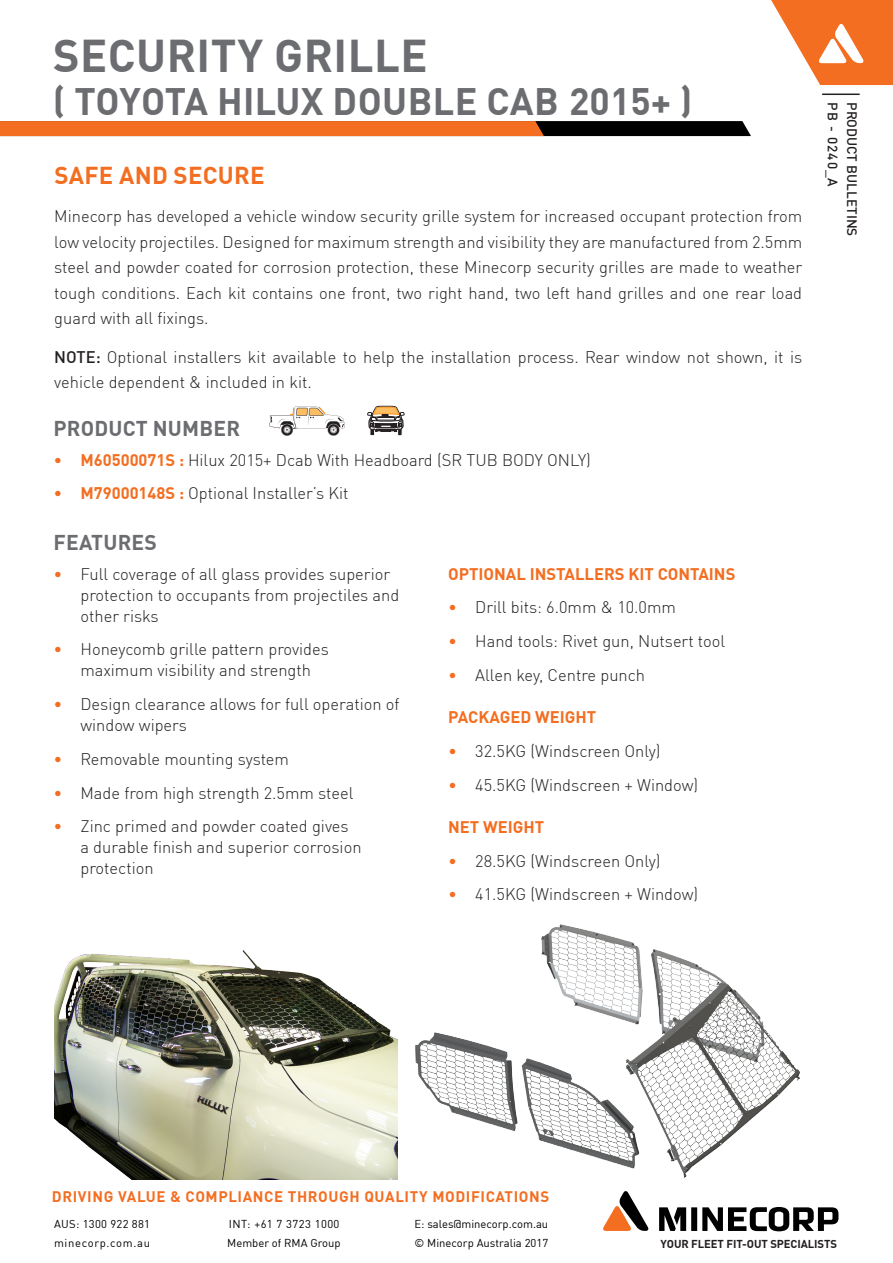
<style>
.page{position:relative;width:893px;height:1263px;background:#fff}
.page>*{position:absolute;margin:0;border:0;box-sizing:border-box;transform-origin:0 0}
.t1{font:700 45px "Minecorp DINOT";letter-spacing:.01em;color:#6c6d70}
.t2{font:700 37.5px "Minecorp DINOT";color:#6c6d70}
.Sub_Head{font:700 24px "Minecorp DINOT";letter-spacing:.01em;color:#f36e21}
.Features{font:700 21px "Minecorp DINOT";letter-spacing:.01em;color:#6c6d70}
.minecorp_sub{font:300 16.5px/21px "Minecorp DINOT";color:#231f20}
.minecorp_sub-2{font:700 16.5px "Minecorp DINOT";color:#f36e21}
.t3{font:700 15px "Minecorp DINOT";letter-spacing:.04em;color:#f36e21}
.minecorp_sub-3{font:500 13.5px "Minecorp DINOT";color:#231f20}
.t4{font:11.25px "Minecorp DINOT";color:#000}
.minecorp_sub-4{font:700 11.25px "Minecorp DINOT";letter-spacing:-.01em;color:#231f20}
.t5{font:11.25px "Minecorp DINOT";letter-spacing:.04em;color:#000}
.t6{font:11.25px "Minecorp DINOT";letter-spacing:.06em;color:#000}
.t7{font:11.25px "Minecorp DINOT";letter-spacing:.025em;color:#000}
.s1{font-weight:500}
.s2{font-family:"DINOT";color:#f36e21}
.s3{font-weight:700;color:#f36e21}
</style>
<div class="page">
<hr style="left:822px;top:94px;width:38px;height:1px;background:#231f20">
<svg style="left:0;top:121px;width:751px;height:15px;background:#af5019"></svg>
<svg style="left:659px;top:1207px;width:179px;height:24px"></svg>
<svg style="left:603px;top:1191px;width:46px;height:40px"></svg>
<svg style="left:771px;top:0;width:122px;height:85px"></svg>
<img style="left:415px;top:924px;width:385px;height:254px">
<svg style="left:269px;top:406px;width:76px;height:30px"></svg>
<svg style="left:367px;top:406px;width:37px;height:30px"></svg>
<img style="left:54px;top:950px;width:343px;height:229px">
<h1 class="t1" style="left:53px;top:27px;width:376px">SECURITY GRILLE</h1>
<h2 class="t2" style="left:53px;top:77px;width:641px">( TOYOTA HILUX DOUBLE CAB 2015+ )</h2>
<p class="Sub_Head" style="left:54px;top:160px;width:212px">SAFE AND SECURE</p>
<p class="minecorp_sub" style="left:54px;top:204px;width:749px;line-height:25.5px;text-align:justify">Minecorp has developed a vehicle window security grille system for increased occupant protection from low velocity projectiles. Designed for maximum strength and visibility they are manufactured from 2.5mm steel and powder coated for corrosion protection, these Minecorp security grilles are made to weather tough conditions. Each kit contains one front, two right hand, two left hand grilles and one rear load guard with all fixings.</p>
<p class="minecorp_sub" style="left:54px;top:344px;width:749px;line-height:25.5px"><span class="s1">NOTE:</span> Optional installers kit available to help the installation process. Rear window not shown, it is vehicle dependent &amp; included in kit.</p>
<p class="Features" style="left:54px;top:414px;width:188px">PRODUCT NUMBER</p>
<p class="minecorp_sub" style="left:53px;top:449px;width:539px"><span class="s2">•</span> <span class="s3">M60500071S :</span> Hilux 2015+ Dcab With Headboard (SR TUB BODY ONLY)</p>
<p class="minecorp_sub" style="left:53px;top:483px;width:297px"><span class="s2">•</span> <span class="s3">M79000148S :</span> Optional Installer’s Kit</p>
<p class="Features" style="left:54px;top:528px;width:105px">FEATURES</p>
<p class="minecorp_sub" style="left:80px;top:563px;width:320px;text-indent:-27px"><span class="s2">•</span> Full coverage of all glass provides superior protection to occupants from projectiles and other risks</p>
<p class="minecorp_sub" style="left:53px;top:639px;width:277px;text-align:center"><span class="s2">•</span> Honeycomb grille pattern provides maximum visibility and strength</p>
<p class="minecorp_sub" style="left:80px;top:693px;width:321px;text-indent:-27px"><span class="s2">•</span> Design clearance allows for full operation of window wipers</p>
<p class="minecorp_sub" style="left:53px;top:748px;width:237px"><span class="s2">•</span> Removable mounting system</p>
<p class="minecorp_sub" style="left:53px;top:782px;width:302px"><span class="s2">•</span> Made from high strength 2.5mm steel</p>
<p class="minecorp_sub" style="left:80px;top:816px;width:283px;text-indent:-27px"><span class="s2">•</span> Zinc primed and powder coated gives<br>a durable finish and superior corrosion protection</p>
<p class="minecorp_sub-2" style="left:448px;top:563px;width:289px">OPTIONAL INSTALLERS KIT CONTAINS</p>
<p class="minecorp_sub" style="left:448px;top:597px;width:229px"><span class="s2">•</span> Drill bits: 6.0mm &amp; 10.0mm</p>
<p class="minecorp_sub" style="left:448px;top:630px;width:279px"><span class="s2">•</span> Hand tools: Rivet gun, Nutsert tool</p>
<p class="minecorp_sub" style="left:448px;top:664px;width:198px"><span class="s2">•</span> Allen key, Centre punch</p>
<p class="minecorp_sub-2" style="left:448px;top:706px;width:150px">PACKAGED WEIGHT</p>
<p class="minecorp_sub" style="left:448px;top:740px;width:214px"><span class="s2">•</span> 32.5KG (Windscreen Only)</p>
<p class="minecorp_sub" style="left:448px;top:774px;width:251px"><span class="s2">•</span> 45.5KG (Windscreen + Window)</p>
<p class="minecorp_sub-2" style="left:448px;top:816px;width:98px">NET WEIGHT</p>
<p class="minecorp_sub" style="left:448px;top:850px;width:214px"><span class="s2">•</span> 28.5KG (Windscreen Only)</p>
<p class="minecorp_sub" style="left:448px;top:884px;width:251px"><span class="s2">•</span> 41.5KG (Windscreen + Window)</p>
<p class="minecorp_sub-3" style="left:841px;top:102px;width:86px;rotate:90deg">PB - 0240_A</p>
<p class="minecorp_sub-3" style="left:860px;top:102px;width:135px;rotate:90deg">PRODUCT BULLETINS</p>
<p class="t3" style="left:52px;top:1186px;width:499px">DRIVING VALUE &amp; COMPLIANCE THROUGH QUALITY MODIFICATIONS</p>
<p class="t7" style="left:54px;top:1217px;width:98px">AUS: 1300 922 881</p>
<p class="t5" style="left:229px;top:1217px;width:112px">INT: +61 7 3723 1000</p>
<p class="t4" style="left:414px;top:1217px;width:135px">E: sales@minecorp.com.au</p>
<p class="t6" style="left:54px;top:1236px;width:98px">minecorp.com.au</p>
<p class="t4" style="left:227px;top:1236px;width:115px">Member of RMA Group</p>
<p class="t4" style="left:414px;top:1236px;width:135px">© Minecorp Australia 2017</p>
<p class="minecorp_sub-4" style="left:661px;top:1236px;width:178px">YOUR FLEET FIT-OUT SPECIALISTS</p>
</div>
